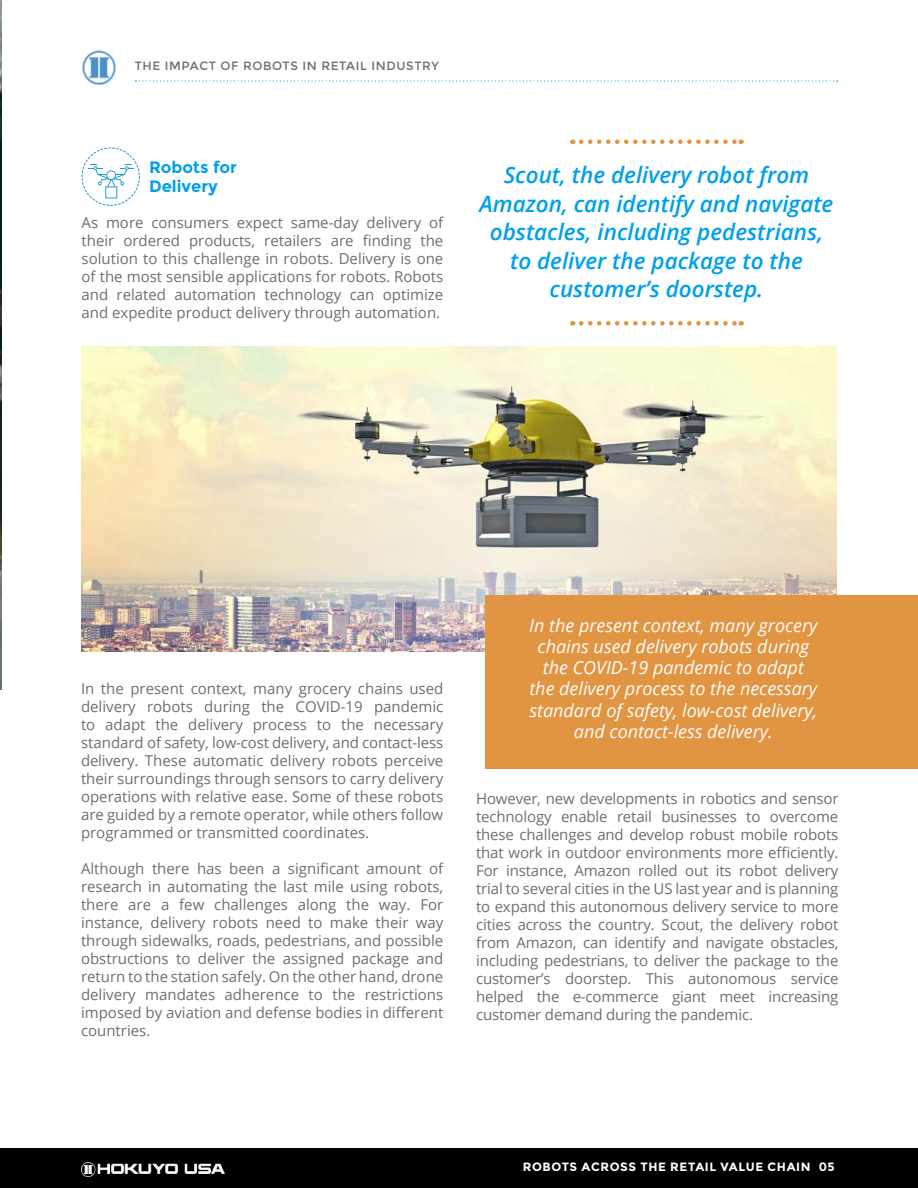
<style>
.page{position:relative;width:918px;height:1188px;background:#fff}
.page>*{position:absolute;margin:0;border:0;box-sizing:border-box;transform-origin:0 0}
.t1{font:italic 600 22.5px/28.5px "Open Sans";color:#00a0e9;text-align:center}
.t2{font:italic 18px/21px "Open Sans";color:#fff;text-align:center}
.t3{font:700 16.5px/19.8px "Montserrat";color:#00a0e9}
.t4{font:15px/18px "Open Sans";color:#6d6e71;text-align:justify}
.t5{font:12px "Montserrat";letter-spacing:.05em;color:#6d6e71}
.t6{font:700 12px "Montserrat";letter-spacing:.05em;color:#fff}
</style>
<div class="page">
<div style="left:0;top:1148px;width:918px;height:40px;background:#000"></div>
<img style="left:81px;top:1162px;width:144px;height:15px">
<img style="left:82px;top:50px;width:34px;height:35px">
<svg style="left:135px;top:80px;width:703px;height:2px"></svg>
<img style="left:0;top:0;width:2px;height:689px">
<svg style="left:82px;top:147px;width:58px;height:59px"></svg>
<img style="left:81px;top:346px;width:756px;height:305px">
<svg style="left:581px;top:140px;width:161px;height:4px"></svg>
<svg style="left:581px;top:321px;width:161px;height:5px"></svg>
<div style="left:485px;top:595px;width:433px;height:174px;background:#e19441"></div>
<p class="t5" style="left:135px;top:58px;width:306px">THE IMPACT OF ROBOTS IN RETAIL INDUSTRY</p>
<p class="t3" style="left:149px;top:157px;width:90px">Robots for<br>Delivery</p>
<p class="t4" style="left:82px;top:214px;width:363px">As more consumers expect same-day delivery of their ordered products, retailers are finding the solution to this challenge in robots. Delivery is one of the most sensible applications for robots. Robots and related automation technology can optimize and expedite product delivery through automation.</p>
<h1 class="t1" style="left:480px;top:160px;width:355px">Scout, the delivery robot from<br>Amazon, can identify and navigate obstacles, including pedestrians, to deliver the package to the customer’s doorstep.</h1>
<p class="t4" style="left:81px;top:680px;width:364px">In the present context, many grocery chains used delivery robots during the COVID-19 pandemic to adapt the delivery process to the necessary standard of safety, low-cost delivery, and contact-less delivery. These automatic delivery robots perceive their surroundings through sensors to carry delivery operations with relative ease. Some of these robots are guided by a remote operator, while others follow programmed or transmitted coordinates.</p>
<p class="t4" style="left:81px;top:860px;width:364px">Although there has been a significant amount of research in automating the last mile using robots, there are a few challenges along the way. For instance, delivery robots need to make their way through sidewalks, roads, pedestrians, and possible obstructions to deliver the assigned package and return to the station safely. On the other hand, drone delivery mandates adherence to the restrictions imposed by aviation and defense bodies in different countries.</p>
<p class="t2" style="left:529px;top:615px;width:290px">In the present context, many grocery chains used delivery robots during the COVID-19 pandemic to adapt the delivery process to the necessary standard of safety, low-cost delivery, and contact-less delivery.</p>
<p class="t4" style="left:476px;top:789px;width:364px">However, new developments in robotics and sensor technology enable retail businesses to overcome these challenges and develop robust mobile robots that work in outdoor environments more efficiently.<br>For instance, Amazon rolled out its robot delivery trial to several cities in the US last year and is planning to expand this autonomous delivery service to more cities across the country. Scout, the delivery robot from Amazon, can identify and navigate obstacles, including pedestrians, to deliver the package to the customer’s doorstep. This autonomous service helped the e-commerce giant meet increasing customer demand during the pandemic.</p>
<p class="t6" style="left:523px;top:1160px;width:313px">ROBOTS ACROSS THE RETAIL VALUE CHAIN 05</p>
</div>
